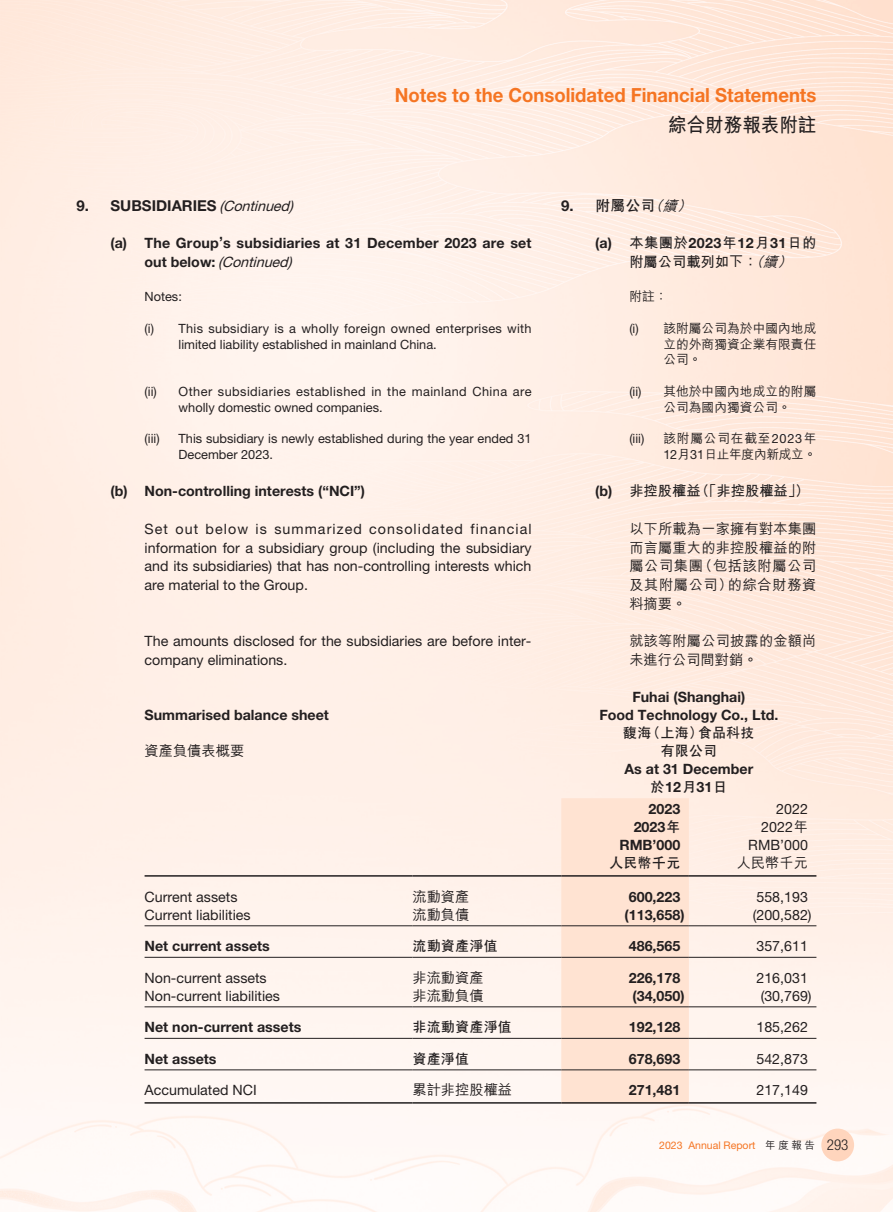
<style>
.page{position:relative;width:893px;height:1212px;background:#fff}
.page>*{position:absolute;margin:0;border:0;box-sizing:border-box;transform-origin:0 0}
.t1{font:700 19.5px "Helvetica Neue LT Std";color:#f57523;scale:.95 1}
.t2{font:700 19.5px "M Hei HK";color:#231f20;scale:.95 1}
.t3{font:700 15px "Helvetica Neue LT Std";color:#231f20}
.t4{font:700 15px "C Hei 2 HK";color:#231f20}
.t5{font:14.25px/18.8px "Helvetica Neue LT Std";color:#231f20;text-align:justify}
.t6{font:700 14.25px/18px "Helvetica Neue LT Std";color:#231f20;text-align:center}
.t7{font:500 14.25px/18.8px "M Hei HK";letter-spacing:.01em;color:#231f20;text-align:justify}
.t8{font:700 14.25px/18px "C Hei 2 HK";color:#231f20;text-align:center}
.t9{font:700 14.25px "M Hei HK";color:#231f20}
.t10{font:12.75px/15.8px "Helvetica Neue LT Std";letter-spacing:.025em;color:#231f20}
.t11{font:12.75px/15.8px "Helvetica Neue LT Std";color:#231f20}
.t12{font:500 12.75px/15.8px "M Hei HK";color:#231f20}
.t13{font:12.75px/15.8px "Helvetica Neue LT Std";letter-spacing:.035em;color:#231f20}
.t14{font:10.5px "Helvetica Neue LT Std";color:#f57523}
.s1{font-weight:400;font-style:italic;font-size:14.25px}
.s2{font-weight:400;font-style:italic}
.s3{font-family:"Helvetica Neue LT Std"}
.s4{font-family:"M Hei HK";font-weight:500;font-style:italic;font-size:14.25px}
.s5{font-family:"M Hei HK"}
.s6{font-weight:500;font-style:italic}
.s7{font-family:"Helvetica Neue LT Std";font-weight:400}
.s8{font-family:"C Hei 2 HK"}
.s9{font-family:"M Hei HK";font-weight:500}
.s10{font-family:"M Hei HK";font-weight:500;color:#231f20}
.s11{font-weight:300;font-stretch:condensed;font-size:15px;color:#231f20}
</style>
<div class="page">
<img style="left:0;top:0;width:893px;height:1212px">
<div style="left:821px;top:1128px;width:33px;height:33px;background:#ffd5bd;border-radius:50%"></div>
<div style="left:561px;top:798px;width:128px;height:304px;background:#ffe3d2"></div>
<hr style="left:145px;top:875px;width:267px;height:2px;background:#231f20">
<hr style="left:412px;top:875px;width:149px;height:2px;background:#231f20">
<hr style="left:561px;top:875px;width:128px;height:2px;background:#231f20">
<hr style="left:689px;top:875px;width:127px;height:2px;background:#231f20">
<hr style="left:145px;top:925px;width:267px;height:1px;background:#231f20">
<hr style="left:412px;top:925px;width:149px;height:1px;background:#231f20">
<hr style="left:561px;top:925px;width:128px;height:1px;background:#231f20">
<hr style="left:689px;top:925px;width:127px;height:1px;background:#231f20">
<hr style="left:145px;top:957px;width:267px;height:1px;background:#231f20">
<hr style="left:412px;top:957px;width:149px;height:1px;background:#231f20">
<hr style="left:561px;top:957px;width:128px;height:1px;background:#231f20">
<hr style="left:689px;top:957px;width:127px;height:1px;background:#231f20">
<hr style="left:145px;top:1006px;width:267px;height:1px;background:#231f20">
<hr style="left:412px;top:1006px;width:149px;height:1px;background:#231f20">
<hr style="left:561px;top:1006px;width:128px;height:1px;background:#231f20">
<hr style="left:689px;top:1006px;width:127px;height:1px;background:#231f20">
<hr style="left:145px;top:1038px;width:267px;height:1px;background:#231f20">
<hr style="left:412px;top:1038px;width:149px;height:1px;background:#231f20">
<hr style="left:561px;top:1038px;width:128px;height:1px;background:#231f20">
<hr style="left:689px;top:1038px;width:127px;height:1px;background:#231f20">
<hr style="left:145px;top:1069px;width:267px;height:1px;background:#231f20">
<hr style="left:412px;top:1069px;width:149px;height:1px;background:#231f20">
<hr style="left:561px;top:1069px;width:128px;height:1px;background:#231f20">
<hr style="left:689px;top:1069px;width:127px;height:1px;background:#231f20">
<hr style="left:145px;top:1102px;width:267px;height:1px;background:#231f20">
<hr style="left:412px;top:1102px;width:149px;height:1px;background:#231f20">
<hr style="left:561px;top:1102px;width:128px;height:1px;background:#231f20">
<hr style="left:689px;top:1102px;width:127px;height:1px;background:#231f20">
<h1 class="t1" style="left:395px;top:83px;width:445px">Notes to the Consolidated Financial Statements</h1>
<h1 class="t2" style="left:668px;top:111px;width:157px">綜合財務報表附註</h1>
<p class="t3" style="left:77px;top:196px;width:218px">9. SUBSIDIARIES <span class="s1">(Continued)</span></p>
<p class="t6" style="left:145px;top:233px;width:389px;line-height:18.8px;text-align:left;text-indent:-34px">(a) The Group’s subsidiaries at 31 December 2023 are set o u t b e l o w : <span class="s2">(Continued)</span></p>
<p class="t11" style="left:145px;top:289px;width:39px">Notes:</p>
<p class="t10" style="left:179px;top:320px;width:355px;text-indent:-34px">(i) This subsidiary is a wholly foreign owned enterprises with limited liability established in mainland China.</p>
<p class="t11" style="left:145px;top:383px;width:14px">(ii)</p>
<p class="t13" style="left:179px;top:383px;width:355px">Other subsidiaries established in the mainland China are wholly domestic owned companies.</p>
<p class="t11" style="left:145px;top:430px;width:17px">(iii)</p>
<p class="t11" style="left:179px;top:430px;width:354px">This subsidiary is newly established during the year ended 31<br>December 2023.</p>
<p class="t6" style="left:111px;top:482px;width:256px">(b) Non-controlling interests (“NCI”)</p>
<p class="t5" style="left:145px;top:519px;width:389px">Set out below is summarized consolidated financial information for a subsidiary group (including the subsidiary and its subsidiaries) that has non-controlling interests which are material to the Group.</p>
<p class="t5" style="left:145px;top:632px;width:388px">The amounts disclosed for the subsidiaries are before inter&shy;company eliminations.</p>
<p class="t6" style="left:145px;top:705px;width:186px">Summarised balance sheet</p>
<p class="t7" style="left:145px;top:740px;width:101px">資產負債表概要</p>
<p class="t4" style="left:561px;top:194px;width:136px"><span class="s3">9.</span> 附屬公司<span class="s4">（續）</span></p>
<p class="t6" style="left:595px;top:234px;width:223px">(a) <span class="s5">本集團於</span>2023<span class="s5">年</span>12<span class="s5">月</span>31<span class="s5">日的</span></p>
<p class="t9" style="left:629px;top:251px;width:169px">附屬公司載列如下：<span class="s6">（續）</span></p>
<p class="t12" style="left:629px;top:288px;width:40px">附註：</p>
<p class="t12" style="left:663px;top:319px;width:155px;text-align:justify;text-indent:-34px"><span class="s7">(i)</span> 該附屬公司為於中國內地成立的外商獨資企業有限責任公司。</p>
<p class="t11" style="left:629px;top:383px;width:14px">(ii)</p>
<p class="t12" style="left:663px;top:382px;width:155px">其他於中國內地成立的附屬公司為國內獨資公司。</p>
<p class="t11" style="left:629px;top:430px;width:17px">(iii)</p>
<p class="t12" style="left:663px;top:429px;width:155px">該附屬公司在截至<span class="s7">2023</span>年<br><span class="s7">12</span>月<span class="s7">31</span>日止年度內新成立。</p>
<p class="t9" style="left:595px;top:481px;width:215px"><span class="s3">(b)</span> 非控股權益（「非控股權益」）</p>
<p class="t7" style="left:629px;top:518px;width:189px">以下所載為一家擁有對本集團而言屬重大的非控股權益的附屬公司集團（包括該附屬公司及其附屬公司）的綜合財務資料摘要。</p>
<p class="t7" style="left:629px;top:630px;width:189px">就該等附屬公司披露的金額尚未進行公司間對銷。</p>
<p class="t6" style="left:599px;top:687px;width:180px">Fuhai (Shanghai)<br>Food Technology Co., Ltd.</p>
<p class="t8" style="left:623px;top:723px;width:133px">馥海（上海）食品科技有限公司</p>
<p class="t6" style="left:624px;top:759px;width:130px">As at 31 December<span class="s8">於</span>12<span class="s8">月</span>31<span class="s8">日</span></p>
<p class="t6" style="left:649px;top:800px;width:33px">2023</p>
<p class="t5" style="left:776px;top:800px;width:33px">2022</p>
<p class="t6" style="left:634px;top:818px;width:48px">2023<span class="s8">年</span></p>
<p class="t5" style="left:761px;top:818px;width:48px">2022<span class="s9">年</span></p>
<p class="t6" style="left:619px;top:836px;width:62px">RMB’000</p>
<p class="t5" style="left:748px;top:836px;width:61px">RMB’000</p>
<p class="t8" style="left:609px;top:853px;width:73px">人民幣千元</p>
<p class="t7" style="left:737px;top:852px;width:73px">人民幣千元</p>
<p class="t5" style="left:145px;top:887px;width:94px">Current assets</p>
<p class="t7" style="left:412px;top:886px;width:58px">流動資產</p>
<p class="t6" style="left:629px;top:887px;width:53px">600,223</p>
<p class="t5" style="left:756px;top:887px;width:53px">558,193</p>
<p class="t5" style="left:145px;top:905px;width:108px">Current liabilities</p>
<p class="t7" style="left:412px;top:904px;width:58px">流動負債</p>
<p class="t6" style="left:625px;top:905px;width:61px">(113,658)</p>
<p class="t5" style="left:753px;top:905px;width:60px">(200,582)</p>
<p class="t6" style="left:145px;top:937px;width:127px">Net current assets</p>
<p class="t8" style="left:412px;top:936px;width:87px">流動資產淨值</p>
<p class="t6" style="left:629px;top:937px;width:53px">486,565</p>
<p class="t5" style="left:756px;top:937px;width:53px">357,611</p>
<p class="t5" style="left:145px;top:968px;width:124px">Non-current assets</p>
<p class="t7" style="left:412px;top:967px;width:73px">非流動資產</p>
<p class="t6" style="left:629px;top:968px;width:53px">226,178</p>
<p class="t5" style="left:756px;top:968px;width:53px">216,031</p>
<p class="t5" style="left:145px;top:986px;width:137px">Non-current liabilities</p>
<p class="t7" style="left:412px;top:985px;width:73px">非流動負債</p>
<p class="t6" style="left:633px;top:986px;width:54px">(34,050)</p>
<p class="t5" style="left:761px;top:986px;width:52px">(30,769)</p>
<p class="t6" style="left:145px;top:1018px;width:158px">Net non-current assets</p>
<p class="t8" style="left:412px;top:1017px;width:101px">非流動資產淨值</p>
<p class="t6" style="left:629px;top:1018px;width:53px">192,128</p>
<p class="t5" style="left:756px;top:1018px;width:53px">185,262</p>
<p class="t6" style="left:145px;top:1049px;width:74px">Net assets</p>
<p class="t8" style="left:412px;top:1048px;width:58px">資產淨值</p>
<p class="t6" style="left:629px;top:1049px;width:53px">678,693</p>
<p class="t5" style="left:756px;top:1049px;width:53px">542,873</p>
<p class="t5" style="left:145px;top:1081px;width:114px">Accumulated NCI</p>
<p class="t7" style="left:412px;top:1079px;width:101px">累計非控股權益</p>
<p class="t6" style="left:629px;top:1081px;width:53px">271,481</p>
<p class="t5" style="left:756px;top:1081px;width:53px">217,149</p>
<p class="t14" style="left:659px;top:1139px;width:191px">2023 Annual Report <span class="s10">年度報告</span> <span class="s11">293</span></p>
</div>
